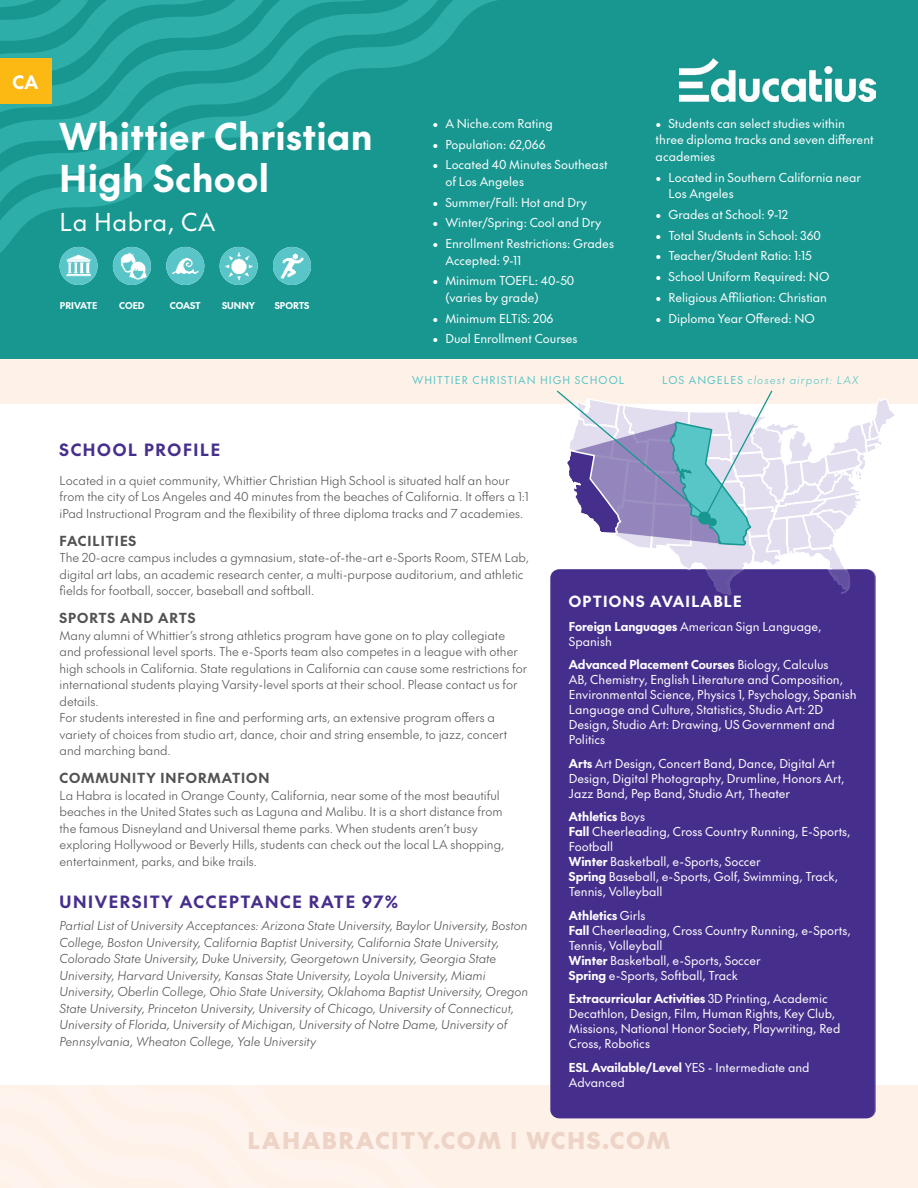
<style>
.page{position:relative;width:918px;height:1188px;background:#fff}
.page>*{position:absolute;margin:0;border:0;box-sizing:border-box;transform-origin:0 0}
.t1{font:700 36px/42px "The Future";letter-spacing:.025em;color:#fff}
.t2{font:24px "The Future";letter-spacing:.025em;color:#fff}
.t3{font:900 22.5px "The Future";letter-spacing:.1em;color:#eed3c7}
.t4{font:700 18px "The Future";color:#fff}
.t5{font:700 16.5px "The Future";letter-spacing:.1em;color:#462e8d}
.t6{font:700 15px "The Future";letter-spacing:.08em;color:#fff}
.t7{font:700 13.5px "The Future";letter-spacing:.07em;color:#515254}
.t8{font:12px/15px "The Future";color:#fff}
.t9{font:300 12px/16.5px "The Future";color:#515254}
.t10{font:italic 300 12px/16.5px "The Future";color:#515254}
.t11{font:italic 300 10.5px "The Future";letter-spacing:.1em;color:#58c5c7}
.t12{font:10.5px "The Future";letter-spacing:.1em;color:#58c5c7}
.t13{font:700 9.15px "The Future";color:#fff}
.s1{font-weight:400;font-style:normal}
.s2{font-weight:700}
</style>
<div class="page">
<div style="left:0;top:273px;width:918px;height:915px;background:#fef1e8"></div>
<div style="left:0;top:404px;width:918px;height:681px;background:#fff"></div>
<div style="left:0;top:0;width:918px;height:359px;background:#189791"></div>
<svg style="left:0;top:0;width:497px;height:259px"></svg>
<div style="left:0;top:59px;width:51px;height:45px;background:#fdb913"></div>
<img style="left:680px;top:59px;width:195px;height:42px">
<div style="left:552px;top:569px;width:324px;height:549px;background:#462e8d;border-radius:9px"></div>
<img style="left:273px;top:247px;width:38px;height:38px;border-radius:19px">
<svg style="left:555px;top:390px;width:339px;height:227px"></svg>
<img style="left:166px;top:247px;width:38px;height:38px;border-radius:19px">
<img style="left:113px;top:247px;width:38px;height:38px;border-radius:19px">
<img style="left:60px;top:247px;width:38px;height:38px;border-radius:19px">
<img style="left:220px;top:247px;width:38px;height:38px;border-radius:19px">
<h3 class="t4" style="left:13px;top:69px;width:27px">CA</h3>
<h1 class="t1" style="left:60px;top:114px;width:315px">Whittier Christian<br>High School</h1>
<h2 class="t2" style="left:60px;top:205px;width:157px">La Habra, CA</h2>
<p class="t13" style="left:60px;top:299px;width:39px">PRIVATE</p>
<p class="t13" style="left:119px;top:299px;width:27px">COED</p>
<p class="t13" style="left:170px;top:299px;width:32px">COAST</p>
<p class="t13" style="left:222px;top:299px;width:35px">SUNNY</p>
<p class="t13" style="left:275px;top:299px;width:36px">SPORTS</p>
<p class="t8" style="left:433px;top:116px;width:122px">• A Niche.com Rating</p>
<p class="t8" style="left:433px;top:136px;width:114px">• Population: 62,066</p>
<p class="t8" style="left:445px;top:156px;width:164px;line-height:16.5px;text-indent:-13px">• Located 40 Minutes Southeast of Los Angeles</p>
<p class="t8" style="left:433px;top:194px;width:156px">• Summer/Fall: Hot and Dry</p>
<p class="t8" style="left:433px;top:215px;width:170px">• Winter/Spring: Cool and Dry</p>
<p class="t8" style="left:445px;top:235px;width:170px;line-height:16.5px;text-indent:-13px">• Enrollment Restrictions: Grades<br>Accepted: 9-11</p>
<p class="t8" style="left:445px;top:272px;width:130px;line-height:16.5px;text-indent:-13px">• Minimum TOEFL: 40-50 (varies by grade)</p>
<p class="t8" style="left:433px;top:310px;width:122px">• Minimum ELTiS: 206</p>
<p class="t8" style="left:433px;top:331px;width:146px">• Dual Enrollment Courses</p>
<p class="t8" style="left:656px;top:115px;width:220px;line-height:16.5px">• Students can select studies within three diploma tracks and seven different academies</p>
<p class="t8" style="left:668px;top:169px;width:194px;line-height:16.5px;text-indent:-13px">• Located in Southern California near<br>Los Angeles</p>
<p class="t8" style="left:656px;top:207px;width:134px">• Grades at School: 9-12</p>
<p class="t8" style="left:656px;top:227px;width:167px">• Total Students in School: 360</p>
<p class="t8" style="left:656px;top:248px;width:158px">• Teacher/Student Ratio: 1:15</p>
<p class="t8" style="left:656px;top:269px;width:175px">• School Uniform Required: NO</p>
<p class="t8" style="left:656px;top:290px;width:173px">• Religious Affiliation: Christian</p>
<p class="t8" style="left:656px;top:310px;width:161px">• Diploma Year Offered: NO</p>
<p class="t12" style="left:412px;top:373px;width:214px">WHITTIER CHRISTIAN HIGH SCHOOL</p>
<p class="t11" style="left:662px;top:373px;width:198px"><span class="s1">LOS ANGELES</span> closest airport: LAX</p>
<h3 class="t5" style="left:60px;top:438px;width:162px">SCHOOL PROFILE</h3>
<p class="t9" style="left:60px;top:472px;width:471px">Located in a quiet community, Whittier Christian High School is situated half an hour from the city of Los Angeles and 40 minutes from the beaches of California. It offers a 1:1 iPad Instructional Program and the flexibility of three diploma tracks and 7 academies.</p>
<p class="t7" style="left:60px;top:531px;width:78px">FACILITIES</p>
<p class="t9" style="left:60px;top:549px;width:471px">The 20-acre campus includes a gymnasium, state-of-the-art e-Sports Room, STEM Lab, digital art labs, an academic research center, a multi-purpose auditorium, and athletic fields for football, soccer, baseball and softball.</p>
<p class="t7" style="left:60px;top:609px;width:137px">SPORTS AND ARTS</p>
<p class="t9" style="left:60px;top:627px;width:469px">Many alumni of Whittier’s strong athletics program have gone on to play collegiate and professional level sports. The e-Sports team also competes in a league with other high schools in California. State regulations in California can cause some restrictions for international students playing Varsity-level sports at their school. Please contact us for details.<br>For students interested in fine and performing arts, an extensive program offers a variety of choices from studio art, dance, choir and string ensemble, to jazz, concert and marching band.</p>
<p class="t7" style="left:60px;top:769px;width:212px">COMMUNITY INFORMATION</p>
<p class="t9" style="left:60px;top:787px;width:446px">La Habra is located in Orange County, California, near some of the most beautiful beaches in the United States such as Laguna and Malibu. It is a short distance from the famous Disneyland and Universal theme parks. When students aren’t busy exploring Hollywood or Beverly Hills, students can check out the local LA shopping, entertainment, parks, and bike trails.</p>
<h3 class="t5" style="left:60px;top:890px;width:340px">UNIVERSITY ACCEPTANCE RATE 97%</h3>
<p class="t10" style="left:60px;top:917px;width:470px">Partial List of University Acceptances: Arizona State University, Baylor University, Boston College, Boston University, California Baptist University, California State University, Colorado State University, Duke University, Georgetown University, Georgia State University, Harvard University, Kansas State University, Loyola University, Miami University, Oberlin College, Ohio State University, Oklahoma Baptist University, Oregon State University, Princeton University, University of Chicago, University of Connecticut, University of Florida, University of Michigan, University of Notre Dame, University of Pennsylvania, Wheaton College, Yale University</p>
<p class="t6" style="left:569px;top:591px;width:174px">OPTIONS AVAILABLE</p>
<p class="t8" style="left:569px;top:618px;width:254px"><span class="s2">Foreign Languages</span> American Sign Language,<br>Spanish</p>
<p class="t8" style="left:569px;top:657px;width:289px"><span class="s2">Advanced Placement Courses</span> Biology, Calculus<br>AB, Chemistry, English Literature and Composition, Environmental Science, Physics 1, Psychology, Spanish Language and Culture, Statistics, Studio Art: 2D Design, Studio Art: Drawing, US Government and Politics</p>
<p class="t8" style="left:569px;top:755px;width:277px"><span class="s2">Arts</span> Art Design, Concert Band, Dance, Digital Art<br>Design, Digital Photography, Drumline, Honors Art,<br>Jazz Band, Pep Band, Studio Art, Theater</p>
<p class="t8" style="left:569px;top:809px;width:283px"><span class="s2">Athletics</span> Boys<br><span class="s2">Fall</span> Cheerleading, Cross Country Running, E-Sports,<br>Football<br><span class="s2">Winter</span> Basketball, e-Sports, Soccer<br><span class="s2">Spring</span> Baseball, e-Sports, Golf, Swimming, Track,<br>Tennis, Volleyball</p>
<p class="t8" style="left:569px;top:907px;width:283px"><span class="s2">Athletics</span> Girls<br><span class="s2">Fall</span> Cheerleading, Cross Country Running, e-Sports,<br>Tennis, Volleyball<br><span class="s2">Winter</span> Basketball, e-Sports, Soccer<br><span class="s2">Spring</span> e-Sports, Softball, Track</p>
<p class="t8" style="left:569px;top:991px;width:273px"><span class="s2">Extracurricular Activities</span> 3D Printing, Academic Decathlon, Design, Film, Human Rights, Key Club, Missions, National Honor Society, Playwriting, Red Cross, Robotics</p>
<p class="t8" style="left:569px;top:1059px;width:242px"><span class="s2">ESL Available/Level</span> YES - Intermediate and<br>Advanced</p>
<h3 class="t3" style="left:248px;top:1124px;width:424px">LAHABRACITY.COM | WCHS.COM</h3>
</div>
